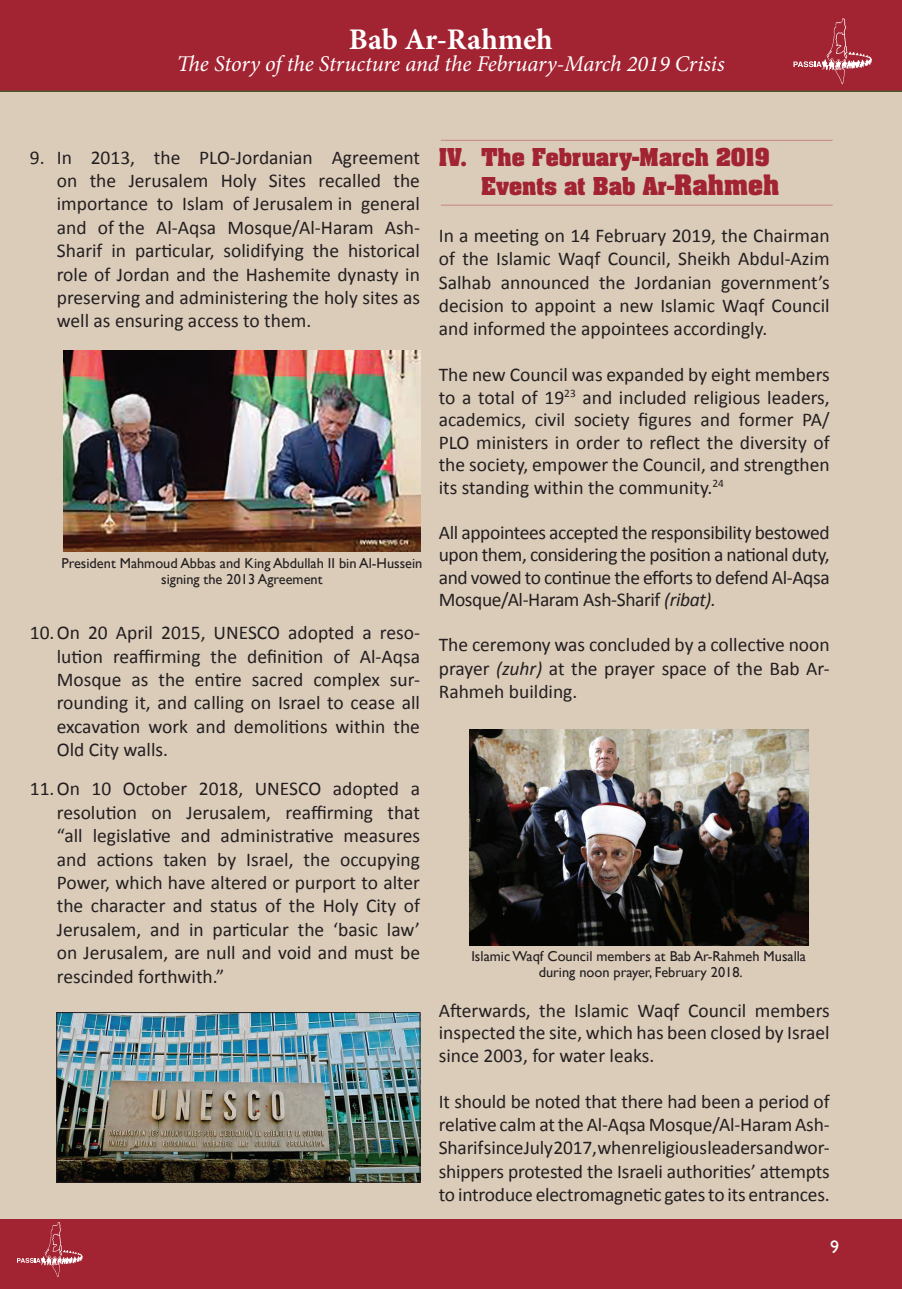
<style>
.page{position:relative;width:902px;height:1289px;background:#fff}
.page>*{position:absolute;margin:0;border:0;box-sizing:border-box;transform-origin:0 0}
.t1{font:700 30px "Minion Pro";color:#fff}
.t2{font:italic 22.5px "Minion Pro";letter-spacing:-.01em;color:#fff}
.t3{font:700 21px/28.8px "Aachen";color:#a22332}
.t4{font:19.5px/23.4px "Calibri";color:#231f20;text-align:justify}
.t5{font:18px "Gill Sans";color:#fff}
.t6{font:14.4px/15.8px "Gill Sans";color:#231f20;text-align:center}
.s1{font-size:24px}
.s2{font-style:italic}
</style>
<div class="page">
<div style="left:0;top:1218px;width:901px;height:70px;background:#a22332"></div>
<div style="left:0;top:0;width:901px;height:92px;background:#a22332"></div>
<svg style="left:793px;top:18px;width:79px;height:66px;background:#ab3846"></svg>
<div style="left:0;top:92px;width:901px;height:1126px;background:#dbccba"></div>
<svg style="left:17px;top:1221px;width:66px;height:56px;background:#aa3845"></svg>
<img style="left:64px;top:350px;width:356px;height:201px">
<hr style="left:441px;top:140px;width:391px;height:1px;background:#a22332">
<hr style="left:441px;top:205px;width:391px;height:1px;background:#a22332">
<img style="left:469px;top:729px;width:339px;height:216px">
<img style="left:59px;top:1014px;width:359px;height:166px">
<div style="left:57px;top:1012px;width:363px;height:170px;border:1px solid #231f20"></div>
<h1 class="t1" style="left:349px;top:18px;width:205px">Bab Ar-Rahmeh</h1>
<p class="t2" style="left:177px;top:49px;width:549px">The Story of the Structure and the February-March 2019 Crisis</p>
<p class="t4" style="left:57px;top:144px;width:365px;text-indent:-27px">9. In 2013, the PLO-Jordanian Agreement on the Jerusalem Holy Sites recalled the importance to Islam of Jerusalem in general and of the Al-Aqsa Mosque/Al-Haram Ash-Sharif in particular, solidifying the historical role of Jordan and the Hashemite dynasty in preserving and administering the holy sites as well as ensuring access to them.</p>
<p class="t6" style="left:61px;top:556px;width:362px">President Mahmoud Abbas and King Abdullah II bin Al-Hussein signing the 2013 Agreement</p>
<p class="t4" style="left:57px;top:620px;width:365px;text-indent:-27px">10.On 20 April 2015, UNESCO adopted a reso&shy;lution reaffirming the definition of Al-Aqsa Mosque as the entire sacred complex sur&shy;rounding it, and calling on Israel to cease all excavation work and demolitions within the Old City walls.</p>
<p class="t4" style="left:57px;top:776px;width:365px;text-indent:-27px">11.On 10 October 2018, UNESCO adopted a resolution on Jerusalem, reaffirming that “all legislative and administrative measures and actions taken by Israel, the occupying Power, which have altered or purport to alter the character and status of the Holy City of Jerusalem, and in particular the ‘basic law’ on Jerusalem, are null and void and must be rescinded forthwith.”</p>
<p class="t3" style="left:481px;top:142px;width:299px;text-indent:-43px">IV. The February-March 2019<br>Events at Bab Ar-<span class="s1">Rahmeh</span></p>
<p class="t4" style="left:438px;top:223px;width:392px">In a meeting on 14 February 2019, the Chairman of the Islamic Waqf Council, Sheikh Abdul-Azim Salhab announced the Jordanian government’s decision to appoint a new Islamic Waqf Council and informed the appointees accordingly.</p>
<p class="t4" style="left:438px;top:362px;width:392px;line-height:22.5px">The new Council was expanded by eight members to a total of 19<sup>23</sup> and included religious leaders, academics, civil society figures and former PA/ PLO ministers in order to reflect the diversity of the society, empower the Council, and strengthen its standing within the community.<sup>24</sup></p>
<p class="t4" style="left:438px;top:520px;width:392px;line-height:22.5px">All appointees accepted the responsibility bestowed upon them, considering the position a national duty, and vowed to continue the efforts to defend Al-Aqsa Mosque/Al-Haram Ash-Sharif <span class="s2">(ribat).</span></p>
<p class="t4" style="left:438px;top:632px;width:392px">The ceremony was concluded by a collective noon prayer <span class="s2">(zuhr)</span> at the prayer space of the Bab Ar-Rahmeh building.</p>
<p class="t6" style="left:471px;top:948px;width:336px">Islamic Waqf Council members at Bab Ar-Rahmeh Musalla during noon prayer, February 2018.</p>
<p class="t4" style="left:439px;top:997px;width:392px;line-height:22.5px">Afterwards, the Islamic Waqf Council members inspected the site, which has been closed by Israel since 2003, for water leaks.</p>
<p class="t4" style="left:439px;top:1088px;width:392px">It should be noted that there had been a period of relative calm at the Al-Aqsa Mosque/Al-Haram Ash-Sharif since July 2017, when religious leaders and wor&shy;shippers protested the Israeli authorities’ attempts to introduce electromagnetic gates to its entrances.</p>
<p class="t5" style="left:830px;top:1236px;width:10px">9</p>
</div>
